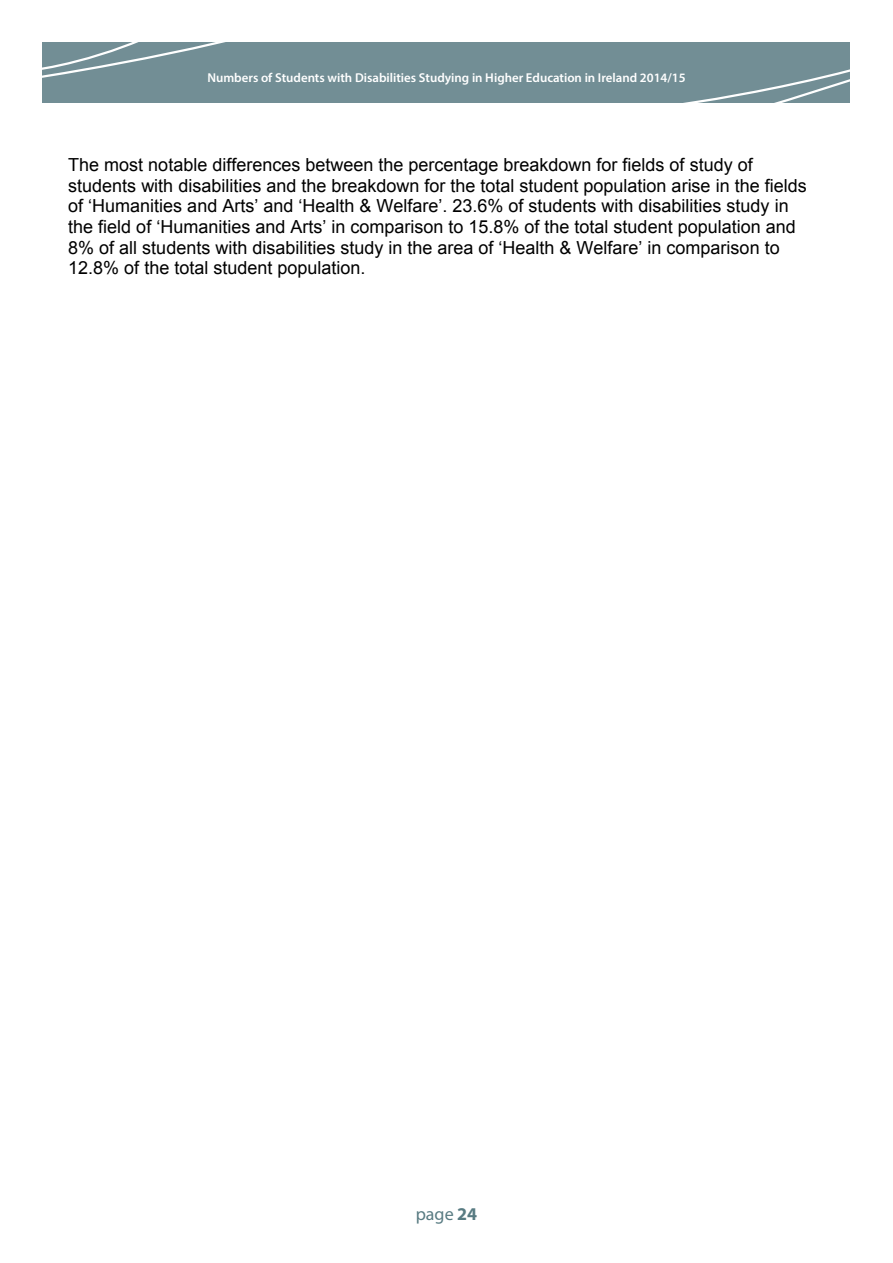
<style>
.page{position:relative;width:893px;height:1263px;background:#fff}
.page>*{position:absolute;margin:0;border:0;box-sizing:border-box;transform-origin:0 0}
.t1{font:18px/20.7px "Arial";color:#000}
.t2{font:18px "Myriad Pro";color:#587b82}
.t3{font:600 12.9px "Myriad Pro";color:#fff}
.s1{font-weight:700}
</style>
<div class="page">
<div style="left:43px;top:42px;width:807px;height:61px;background:#728e95"></div>
<svg style="left:42px;top:42px;width:184px;height:40px"></svg>
<svg style="left:683px;top:69px;width:167px;height:34px"></svg>
<p class="t3" style="left:207px;top:70px;width:480px">Numbers of Students with Disabilities Studying in Higher Education in Ireland 2014/15</p>
<p class="t1" style="left:68px;top:155px;width:740px">The most notable differences between the percentage breakdown for fields of study of students with disabilities and the breakdown for the total student population arise in the fields of ‘Humanities and Arts’ and ‘Health &amp; Welfare’. 23.6% of students with disabilities study in the field of ‘Humanities and Arts’ in comparison to 15.8% of the total student population and 8% of all students with disabilities study in the area of ‘Health &amp; Welfare’ in comparison to 12.8% of the total student population.</p>
<p class="t2" style="left:416px;top:1203px;width:63px">page <span class="s1">24</span></p>
</div>
